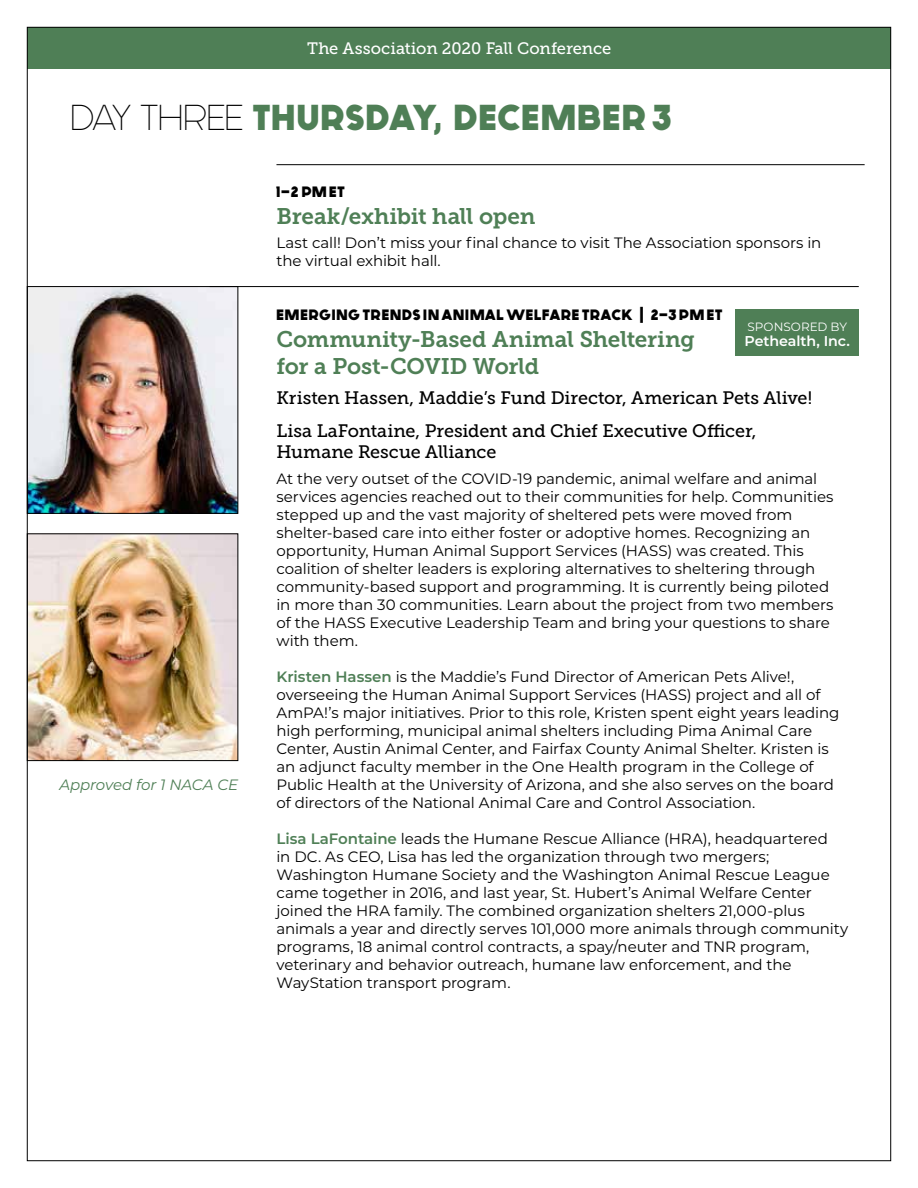
<style>
.page{position:relative;width:918px;height:1188px;background:#fff}
.page>*{position:absolute;margin:0;border:0;box-sizing:border-box;transform-origin:0 0}
.t1{font:700 36px "Generica";letter-spacing:.025em;color:#4f7f56}
.t2{font:22.5px/27px "Museo Slab 700";letter-spacing:-.01em;color:#4f7f56}
.t3{font:18px/32.7px "Museo Slab 500";letter-spacing:-.005em;color:#000}
.t4{font:16.5px "Museo Slab 500";letter-spacing:-.005em;color:#fff}
.t5{font:15px/18px "Montserrat";letter-spacing:-.005em;color:#000}
.t6{font:700 15px "Generica";letter-spacing:.035em;color:#000}
.t7{font:italic 15px "Montserrat";letter-spacing:-.01em;color:#4f7f56}
.t8{font:600 14.25px "Montserrat";letter-spacing:-.005em;color:#fff}
.t9{font:12px "Montserrat";letter-spacing:.005em;color:#fff}
.s1{font-weight:400;color:#000}
.s2{font-weight:600;color:#4f7f56}
</style>
<div class="page">
<div style="left:27px;top:27px;width:864px;height:41px;background:#4f7f56"></div>
<img style="left:29px;top:288px;width:207px;height:224px">
<div style="left:27px;top:286px;width:211px;height:228px;border:1px solid #000"></div>
<img style="left:29px;top:536px;width:207px;height:223px">
<div style="left:27px;top:534px;width:211px;height:227px;border:1px solid #000"></div>
<hr style="left:210px;top:286px;width:649px;height:1px;background:#000">
<div style="left:736px;top:310px;width:123px;height:46px;background:#4f7f56"></div>
<hr style="left:276px;top:164px;width:589px;height:1px;background:#000">
<p class="t4" style="left:307px;top:39px;width:306px">The Association 2020 Fall Conference</p>
<h1 class="t1" style="left:71px;top:95px;width:602px"><span class="s1">DAY THREE</span> THURSDAY, DECEMBER 3</h1>
<p class="t7" style="left:59px;top:775px;width:180px">Approved for 1 NACA CE</p>
<p class="t6" style="left:276px;top:183px;width:70px">1–2 PM ET</p>
<h2 class="t2" style="left:276px;top:203px;width:261px">Break/exhibit hall open</h2>
<p class="t5" style="left:276px;top:233px;width:546px">Last call! Don’t miss your final chance to visit The Association sponsors in the virtual exhibit hall.</p>
<p class="t6" style="left:276px;top:306px;width:448px">EMERGING TRENDS IN ANIMAL WELFARE TRACK | 2-3 PM ET</p>
<h2 class="t2" style="left:276px;top:326px;width:420px">Community-Based Animal Sheltering for a Post-COVID World</h2>
<p class="t3" style="left:276px;top:381px;width:537px">Kristen Hassen, Maddie’s Fund Director, American Pets Alive!<br>Lisa LaFontaine, President and Chief Executive Officer,</p>
<p class="t3" style="left:276px;top:436px;width:221px">Humane Rescue Alliance</p>
<p class="t5" style="left:276px;top:469px;width:559px">At the very outset of the COVID-19 pandemic, animal welfare and animal services agencies reached out to their communities for help. Communities stepped up and the vast majority of sheltered pets were moved from shelter-based care into either foster or adoptive homes. Recognizing an opportunity, Human Animal Support Services (HASS) was created. This coalition of shelter leaders is exploring alternatives to sheltering through community-based support and programming. It is currently being piloted in more than 30 communities. Learn about the project from two members of the HASS Executive Leadership Team and bring your questions to share with them.</p>
<p class="t5" style="left:276px;top:667px;width:565px"><span class="s2">Kristen Hassen</span> is the Maddie’s Fund Director of American Pets Alive!, overseeing the Human Animal Support Services (HASS) project and all of AmPA!’s major initiatives. Prior to this role, Kristen spent eight years leading high performing, municipal animal shelters including Pima Animal Care Center, Austin Animal Center, and Fairfax County Animal Shelter. Kristen is an adjunct faculty member in the One Health program in the College of Public Health at the University of Arizona, and she also serves on the board of directors of the National Animal Care and Control Association.</p>
<p class="t5" style="left:276px;top:829px;width:573px"><span class="s2">Lisa LaFontaine</span> leads the Humane Rescue Alliance (HRA), headquartered<br>in DC. As CEO, Lisa has led the organization through two mergers; Washington Humane Society and the Washington Animal Rescue League came together in 2016, and last year, St. Hubert’s Animal Welfare Center joined the HRA family. The combined organization shelters 21,000-plus animals a year and directly serves 101,000 more animals through community programs, 18 animal control contracts, a spay/neuter and TNR program, veterinary and behavior outreach, humane law enforcement, and the WayStation transport program.</p>
<p class="t9" style="left:747px;top:319px;width:101px">SPONSORED BY</p>
<p class="t8" style="left:744px;top:331px;width:107px">Pethealth, Inc.</p>
</div>
